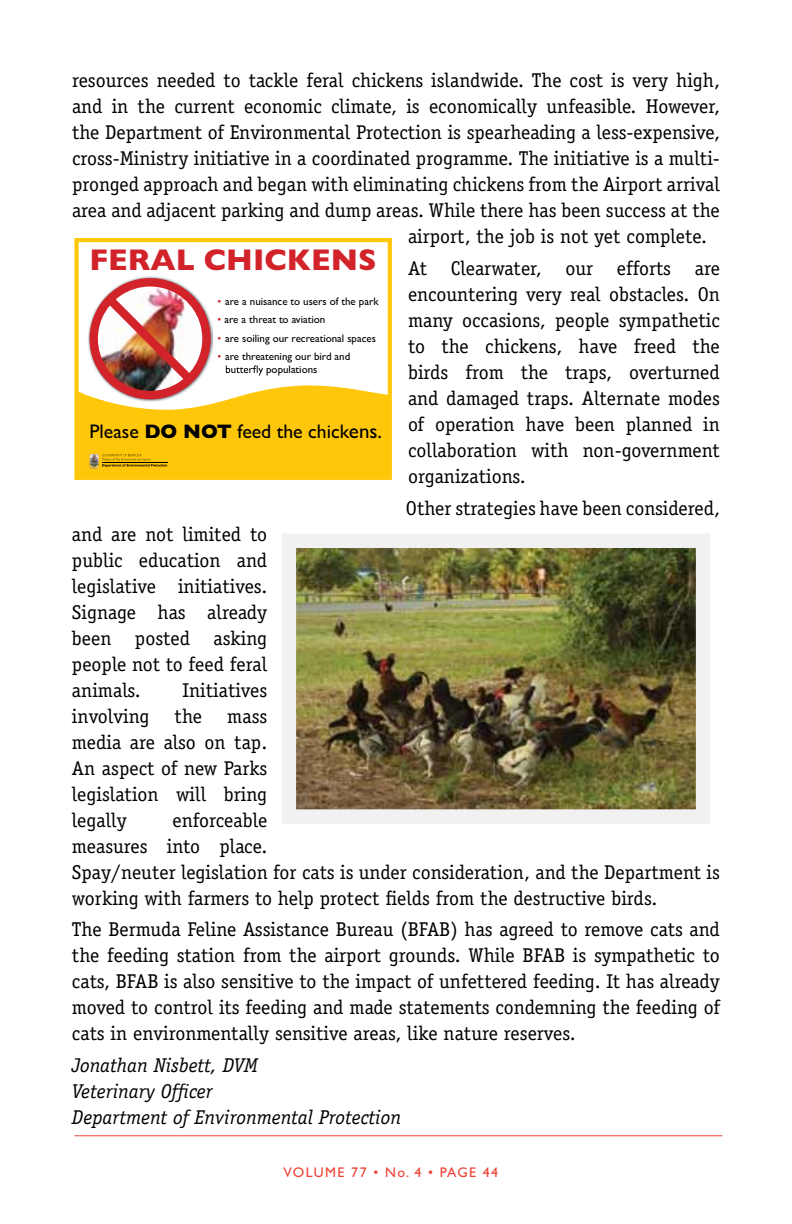
<style>
.page{position:relative;width:792px;height:1224px;background:#fff}
.page>*{position:absolute;margin:0;border:0;box-sizing:border-box;transform-origin:0 0}
.t1{font:700 30.2px "Gill Sans";color:#d2232a}
.t2{font:20px/26px "Officina Serif";color:#000;text-align:justify}
.t3{font:italic 20px/26px "Officina Serif";color:#000}
.t4{font:19.8px "Gill Sans";color:#000}
.t5{font:14px "Gill Sans";letter-spacing:.1em;color:#ef4135}
.t6{font:11px/12.6px "Gill Sans";color:#000}
.s1{color:#d2232a}
.s2{font-weight:700}
.s3{font-size:21px}
</style>
<div class="page">
<hr style="left:74px;top:1135px;width:648px;height:1px;background:#ef4135">
<svg style="left:74px;top:238px;width:318px;height:242px"></svg>
<svg style="left:76px;top:278px;width:315px;height:200px"></svg>
<img style="left:297px;top:549px;width:398px;height:260px">
<div style="left:282px;top:534px;width:428px;height:290px;border:14px solid #f1f1f2"></div>
<p class="t2" style="left:72px;top:67px;width:649px">resources needed to tackle feral chickens islandwide. The cost is very high,</p>
<p class="t2" style="left:72px;top:93px;width:649px">and in the current economic climate, is economically unfeasible. However,</p>
<p class="t2" style="left:72px;top:119px;width:649px">the Department of Environmental Protection is spearheading a less-expensive,</p>
<p class="t2" style="left:72px;top:145px;width:649px">cross-Ministry initiative in a coordinated programme. The initiative is a multi-</p>
<p class="t2" style="left:72px;top:171px;width:649px">pronged approach and began with eliminating chickens from the Airport arrival</p>
<p class="t2" style="left:72px;top:197px;width:649px">area and adjacent parking and dump areas. While there has been success at the</p>
<p class="t2" style="left:408px;top:223px;width:300px">airport, the job is not yet complete.</p>
<p class="t2" style="left:408px;top:255px;width:313px">At Clearwater, our efforts are encountering very real obstacles. On many occasions, people sympathetic to the chickens, have freed the birds from the traps, overturned and damaged traps. Alternate modes of operation have been planned in collaboration with non-government organizations.</p>
<p class="t2" style="left:406px;top:495px;width:315px">Other strategies have been considered,</p>
<p class="t2" style="left:72px;top:521px;width:197px">and are not limited to public education and legislative initiatives.<br>Signage has already been posted asking people not to feed feral animals.</p>
<h1 class="t1" style="left:90px;top:242px;width:289px">FERAL CHICKENS</h1>
<p class="t6" style="left:218px;top:295px;width:162px"><span class="s1">•</span> are a nuisance to users of the park</p>
<p class="t6" style="left:218px;top:313px;width:109px"><span class="s1">•</span> are a threat to aviation</p>
<p class="t6" style="left:218px;top:332px;width:160px"><span class="s1">•</span> are soiling our recreational spaces</p>
<p class="t6" style="left:266px;top:350px;width:86px;text-indent:-49px"><span class="s1">•</span> are threatening our bird and populations</p>
<p class="t4" style="left:90px;top:419px;width:294px">Please <span class="s2">DO NOT</span> feed the chick<span class="s3">ens.</span></p>
<p class="t2" style="left:182px;top:677px;width:86px">Initiatives</p>
<p class="t2" style="left:72px;top:703px;width:79px">involving</p>
<p class="t2" style="left:175px;top:703px;width:29px">the</p>
<p class="t2" style="left:72px;top:703px;width:197px;text-indent:155px">mass media are also on tap.<br>An aspect of new Parks legislation will bring legally</p>
<p class="t2" style="left:72px;top:807px;width:649px;text-align:left;text-indent:100px">enforceable<br>measures into place.<br>Spay/neuter legislation for cats is under consideration, and the Department is working with farmers to help protect fields from the destructive birds.</p>
<p class="t2" style="left:72px;top:917px;width:649px">The Bermuda Feline Assistance Bureau (BFAB) has agreed to remove cats and the feeding station from the airport grounds. While BFAB is sympathetic to cats, BFAB is also sensitive to the impact of unfettered feeding. It has already moved to control its feeding and made statements condemning the feeding of cats in environmentally sensitive areas, like nature reserves.</p>
<p class="t3" style="left:72px;top:1052px;width:331px">Jonathan Nisbett, DVM<br>Veterinary Officer<br>Department of Environmental Protection</p>
<p class="t5" style="left:283px;top:1164px;width:216px">VOLUME 77 • No. 4 • PAGE 44</p>
</div>
